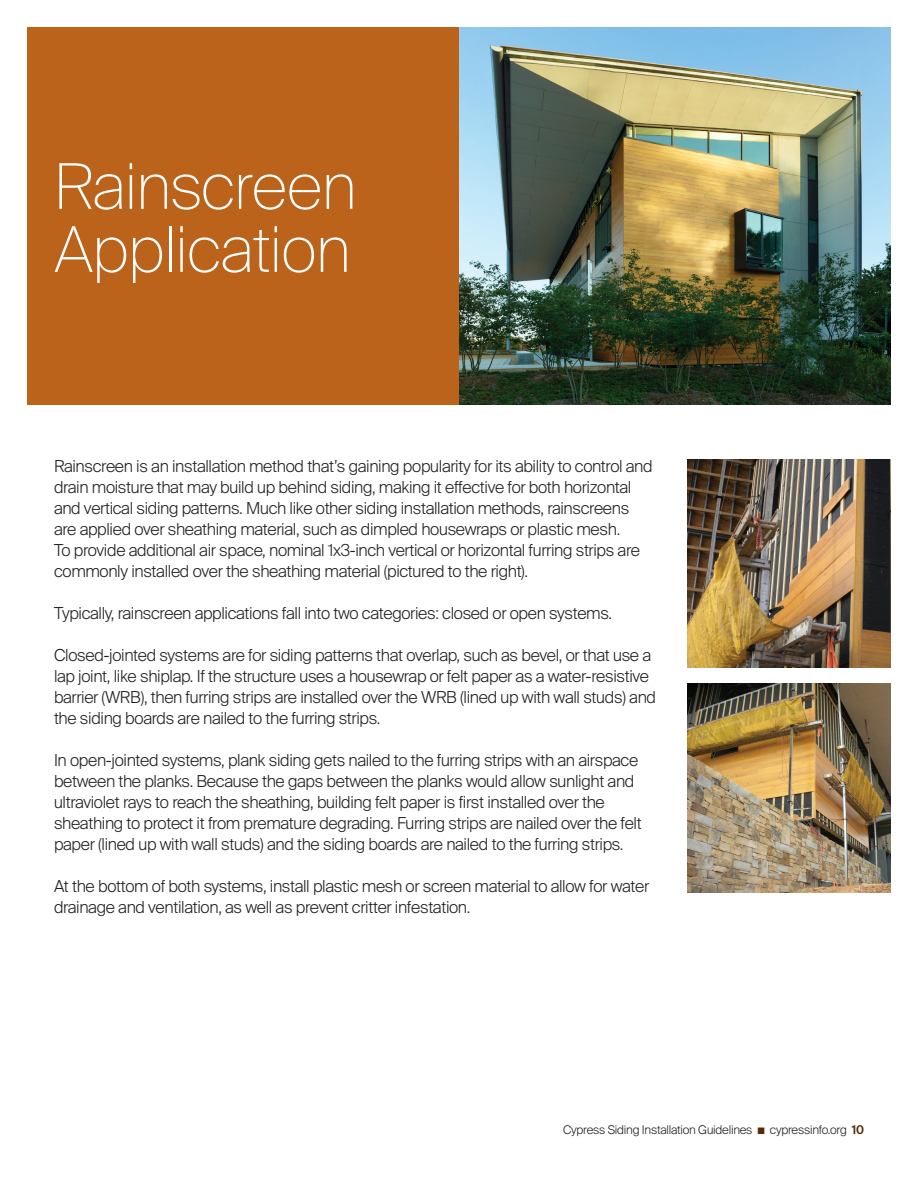
<style>
.page{position:relative;width:918px;height:1188px;background:#fff}
.page>*{position:absolute;margin:0;border:0;box-sizing:border-box;transform-origin:0 0}
.t1{font:100 63px/63px "Suisse Intl";letter-spacing:-.02em;color:#fff}
.t2{font:300 16.5px/21px "Suisse Intl";letter-spacing:-.02em;color:#231f20}
.t3{font:300 12px "Suisse Intl";letter-spacing:-.02em;color:#231f20}
.s1{color:#572907}
.s2{font-weight:600;color:#572907}
</style>
<div class="page">
<img style="left:459px;top:27px;width:432px;height:378px">
<div style="left:27px;top:27px;width:432px;height:378px;background:#bb631b"></div>
<img style="left:688px;top:459px;width:203px;height:208px">
<img style="left:688px;top:684px;width:203px;height:208px">
<h1 class="t1" style="left:54px;top:155px;width:304px">Rainscreen<br>Application</h1>
<p class="t2" style="left:54px;top:455px;width:600px">Rainscreen is an installation method that’s gaining popularity for its ability to control and drain moisture that may build up behind siding, making it effective for both horizontal and vertical siding patterns. Much like other siding installation methods, rainscreens are applied over sheathing material, such as dimpled housewraps or plastic mesh.<br>To provide additional air space, nominal 1x3-inch vertical or horizontal furring strips are commonly installed over the sheathing material (pictured to the right).</p>
<p class="t2" style="left:54px;top:603px;width:560px">Typically, rainscreen applications fall into two categories: closed or open systems.</p>
<p class="t2" style="left:54px;top:645px;width:604px">Closed-jointed systems are for siding patterns that overlap, such as bevel, or that use a lap joint, like shiplap. If the structure uses a housewrap or felt paper as a water-resistive barrier (WRB), then furring strips are installed over the WRB (lined up with wall studs) and the siding boards are nailed to the furring strips.</p>
<p class="t2" style="left:54px;top:750px;width:589px">In open-jointed systems, plank siding gets nailed to the furring strips with an airspace between the planks. Because the gaps between the planks would allow sunlight and ultraviolet rays to reach the sheathing, building felt paper is first installed over the sheathing to protect it from premature degrading. Furring strips are nailed over the felt paper (lined up with wall studs) and the siding boards are nailed to the furring strips.</p>
<p class="t2" style="left:54px;top:876px;width:597px">At the bottom of both systems, install plastic mesh or screen material to allow for water drainage and ventilation, as well as prevent critter infestation.</p>
<p class="t3" style="left:563px;top:1123px;width:302px">Cypress Siding Installation Guidelines <span class="s1">■</span> cypressinfo.org <span class="s2">10</span></p>
</div>
